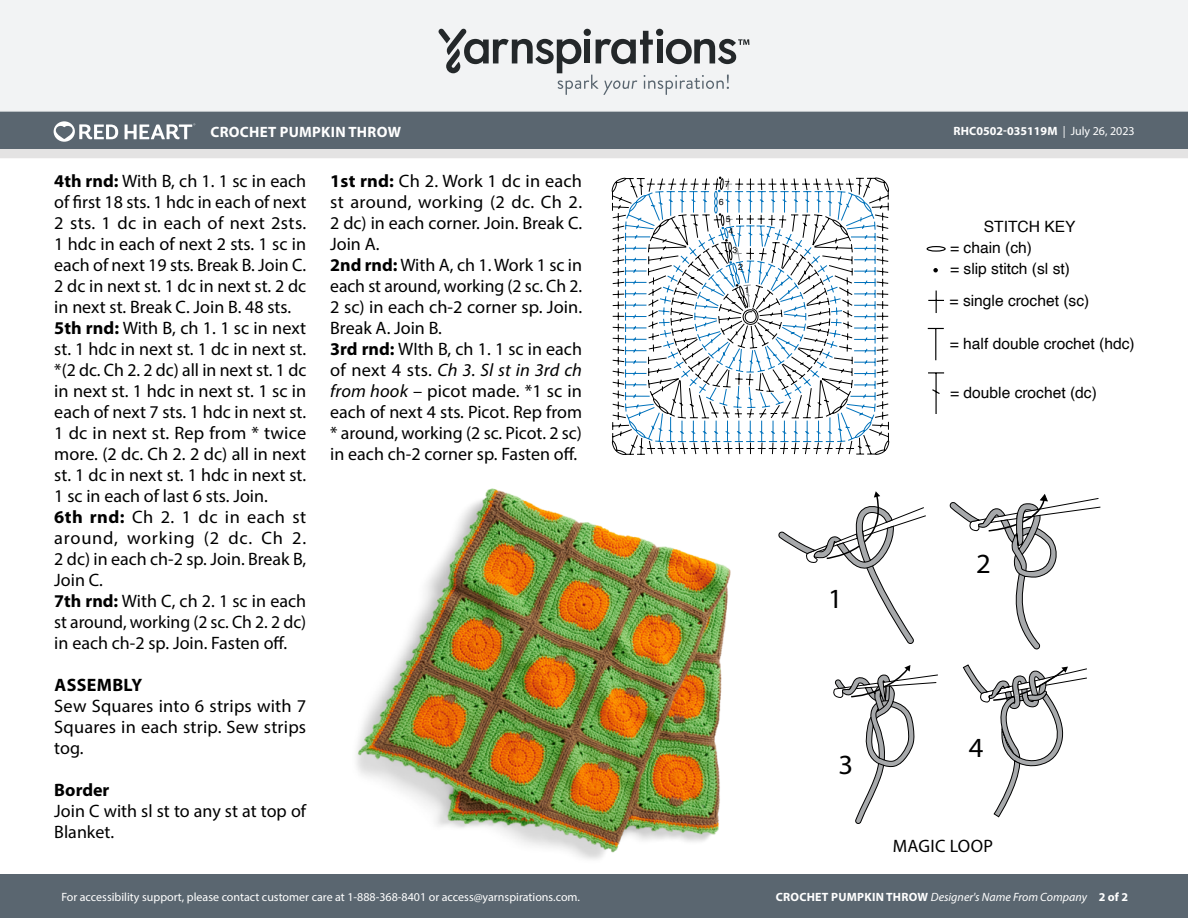
<style>
.page{position:relative;width:1188px;height:918px;background:#fff}
.page>*{position:absolute;margin:0;border:0;box-sizing:border-box;transform-origin:0 0}
.t1{font:27.9px "Myriad Pro";color:#000}
.Body_-__Auto_Style_with_Keep_lines_toget{font:18px/21px "Myriad Pro";color:#000;text-align:justify}
.Body_-__Auto_Style_with_Keep_lines_toget-2{font:700 18px "Myriad Pro";letter-spacing:.015em;color:#000}
.Diagram___Schematic_Headers{font:18px "Myriad Pro";letter-spacing:.02em;color:#000}
.t2{font:15.6px/21.1px "Helvetica";color:#000}
.t3{font:700 15px "Myriad Pro";letter-spacing:.02em;color:#fff}
.t4{font:12px "Myriad Pro";color:#fff}
.t5{font:italic 12px "Myriad Pro";color:#fff}
.t6{font:700 12px "Myriad Pro";color:#fff}
.t7{font:8.85px "Helvetica";color:#000}
.s1{font-weight:400}
.s2{font-weight:700}
.s3{font-style:italic}
.s4{font-weight:700;font-style:normal}
</style>
<div class="page">
<div style="left:0;top:875px;width:1188px;height:43px;background:#5a6670"></div>
<div style="left:0;top:149px;width:1188px;height:9px;background:#e4e3e3"></div>
<div style="left:0;top:111px;width:1188px;height:38px;background:#5a6670"></div>
<div style="left:0;top:0;width:1188px;height:112px;background:#f2f3f4"></div>
<svg style="left:438px;top:29px;width:311px;height:66px"></svg>
<svg style="left:54px;top:121px;width:64px;height:21px"></svg>
<svg style="left:125px;top:123px;width:70px;height:16px"></svg>
<img style="left:356px;top:488px;width:375px;height:372px">
<svg style="left:612px;top:177px;width:277px;height:278px"></svg>
<svg style="left:646px;top:177px;width:230px;height:246px"></svg>
<div style="left:927px;top:246px;width:19px;height:6px;border:1px solid #000;border-radius:50%"></div>
<svg style="left:933px;top:268px;width:5px;height:4px"></svg>
<svg style="left:927px;top:290px;width:18px;height:124px"></svg>
<svg style="left:778px;top:491px;width:148px;height:153px"></svg>
<svg style="left:949px;top:494px;width:152px;height:156px"></svg>
<svg style="left:833px;top:665px;width:105px;height:159px"></svg>
<svg style="left:962px;top:664px;width:125px;height:154px"></svg>
<p class="t3" style="left:211px;top:122px;width:192px">CROCHET PUMPKIN THROW</p>
<p class="t6" style="left:953px;top:123px;width:183px">RHC0502-035119M <span class="s1">| July 26, 2023</span></p>
<p class="Body_-__Auto_Style_with_Keep_lines_toget" style="left:54px;top:170px;width:254px"><span class="s2">4th rnd:</span> With B, ch 1. 1 sc in each of first 18 sts. 1 hdc in each of next 2 sts. 1 dc in each of next 2sts.<br>1 hdc in each of next 2 sts. 1 sc in each of next 19 sts. Break B. Join C.<br>2 dc in next st. 1 dc in next st. 2 dc in next st. Break C. Join B. 48 sts.</p>
<p class="Body_-__Auto_Style_with_Keep_lines_toget" style="left:54px;top:317px;width:254px"><span class="s2">5th rnd:</span> With B, ch 1. 1 sc in next st. 1 hdc in next st. 1 dc in next st. *(2 dc. Ch 2. 2 dc) all in next st. 1 dc in next st. 1 hdc in next st. 1 sc in each of next 7 sts. 1 hdc in next st.<br>1 dc in next st. Rep from * twice more. (2 dc. Ch 2. 2 dc) all in next st. 1 dc in next st. 1 hdc in next st.<br>1 sc in each of last 6 sts. Join.</p>
<p class="Body_-__Auto_Style_with_Keep_lines_toget" style="left:54px;top:506px;width:254px"><span class="s2">6th rnd:</span> Ch 2. 1 dc in each st around, working (2 dc. Ch 2.<br>2 dc) in each ch-2 sp. Join. Break B, Join C.</p>
<p class="Body_-__Auto_Style_with_Keep_lines_toget" style="left:54px;top:590px;width:253px"><span class="s2">7th rnd:</span> With C, ch 2. 1 sc in each st around, working (2 sc. Ch 2. 2 dc) in each ch-2 sp. Join. Fasten off.</p>
<p class="Body_-__Auto_Style_with_Keep_lines_toget-2" style="left:55px;top:673px;width:89px">ASSEMBLY</p>
<p class="Body_-__Auto_Style_with_Keep_lines_toget" style="left:54px;top:695px;width:253px">Sew Squares into 6 strips with 7<br>Squares in each strip. Sew strips tog.</p>
<p class="Body_-__Auto_Style_with_Keep_lines_toget-2" style="left:54px;top:778px;width:57px">Border</p>
<p class="Body_-__Auto_Style_with_Keep_lines_toget" style="left:54px;top:800px;width:253px">Join C with sl st to any st at top of<br>Blanket.</p>
<p class="Body_-__Auto_Style_with_Keep_lines_toget" style="left:330px;top:170px;width:253px"><span class="s2">1st rnd:</span> Ch 2. Work 1 dc in each st around, working (2 dc. Ch 2.<br>2 dc) in each corner. Join. Break C.<br>Join A.</p>
<p class="Body_-__Auto_Style_with_Keep_lines_toget" style="left:330px;top:254px;width:254px"><span class="s2">2nd rnd:</span> With A, ch 1. Work 1 sc in each st around, working (2 sc. Ch 2.<br>2 sc) in each ch-2 corner sp. Join.<br>Break A. Join B.</p>
<p class="Body_-__Auto_Style_with_Keep_lines_toget" style="left:330px;top:338px;width:253px"><span class="s2">3rd rnd:</span> WIth B, ch 1. 1 sc in each of next 4 sts. <span class="s3">Ch 3. Sl st in 3rd ch from hook</span> – picot made. *1 sc in each of next 4 sts. Picot. Rep from * around, working (2 sc. Picot. 2 sc) in each ch-2 corner sp. Fasten off.</p>
<p class="t7" style="left:725px;top:178px;width:6px">7</p>
<p class="t7" style="left:719px;top:195px;width:6px">6</p>
<p class="t7" style="left:726px;top:212px;width:6px">5</p>
<p class="t2" style="left:950px;top:216px;width:127px;text-indent:34px">STITCH KEY = chain (ch)<br>= slip stitch (sl st)</p>
<p class="t7" style="left:728px;top:225px;width:6px">4</p>
<p class="t7" style="left:733px;top:243px;width:6px">3</p>
<p class="t7" style="left:738px;top:260px;width:6px">2</p>
<p class="t7" style="left:745px;top:283px;width:6px">1</p>
<p class="t2" style="left:950px;top:290px;width:141px">= single crochet (sc)</p>
<p class="t2" style="left:950px;top:333px;width:186px">= half double crochet (hdc)</p>
<p class="t2" style="left:947px;top:376px;width:83px">= chain (ch)</p>
<p class="t2" style="left:950px;top:382px;width:148px">= double crochet (dc)</p>
<p class="t1" style="left:976px;top:546px;width:16px">2</p>
<p class="t1" style="left:828px;top:581px;width:16px">1</p>
<p class="t1" style="left:969px;top:730px;width:16px">4</p>
<p class="t1" style="left:839px;top:747px;width:16px">3</p>
<p class="Diagram___Schematic_Headers" style="left:893px;top:835px;width:102px">MAGIC LOOP</p>
<p class="t4" style="left:61px;top:889px;width:520px">For accessibility support, please contact customer care at 1-888-368-8401 or access@yarnspirations.com.</p>
<p class="t5" style="left:776px;top:889px;width:354px"><span class="s4">CROCHET PUMPKIN THROW</span> Designer's Name From Company <span class="s4">2 of 2</span></p>
</div>
